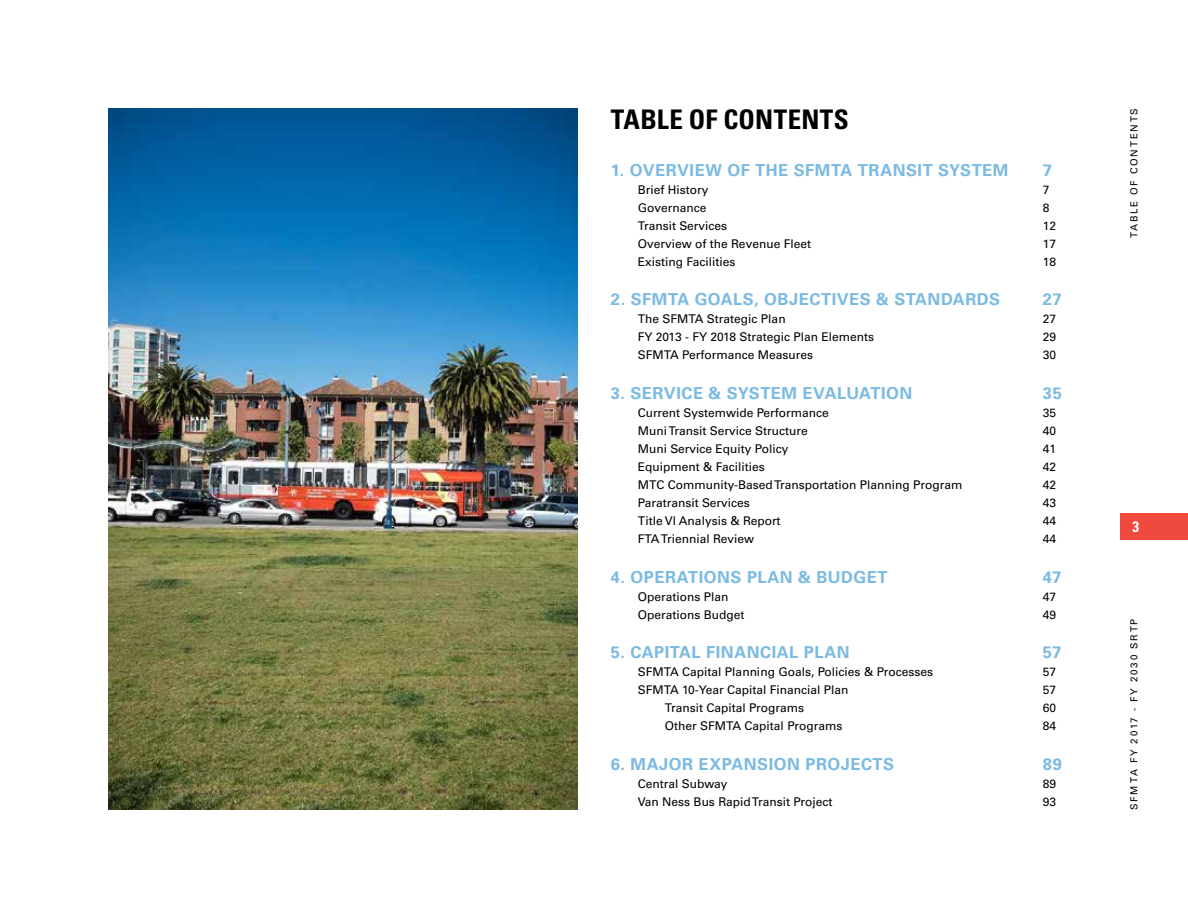
<style>
.page{position:relative;width:1188px;height:918px;background:#fff}
.page>*{position:absolute;margin:0;border:0;box-sizing:border-box;transform-origin:0 0}
.t1{font:700 condensed 27px "Univers";letter-spacing:.015em;color:#000}
.t2{font:700 16.5px "Univers";letter-spacing:.03em;color:#7bbae2}
.t3{font:700 condensed 15px "Univers";color:#fff}
.t4{font:12px "Univers";color:#000}
.t5{font:9.75px "Univers";letter-spacing:.185em;color:#000}
</style>
<div class="page">
<div style="left:1120px;top:513px;width:68px;height:27px;background:#f0493e"></div>
<img style="left:108px;top:108px;width:469px;height:702px">
<h1 class="t1" style="left:611px;top:103px;width:240px">TABLE OF CONTENTS</h1>
<h2 class="t2" style="left:611px;top:160px;width:399px">1. OVERVIEW OF THE SFMTA TRANSIT SYSTEM</h2>
<h2 class="t2" style="left:1043px;top:160px;width:11px">7</h2>
<p class="t4" style="left:638px;top:182px;width:72px">Brief History</p>
<p class="t4" style="left:1043px;top:182px;width:8px">7</p>
<p class="t4" style="left:638px;top:200px;width:70px">Governance</p>
<p class="t4" style="left:1043px;top:200px;width:8px">8</p>
<p class="t4" style="left:638px;top:218px;width:91px">Transit Services</p>
<p class="t4" style="left:1043px;top:218px;width:15px">12</p>
<p class="t4" style="left:638px;top:236px;width:175px">Overview of the Revenue Fleet</p>
<p class="t4" style="left:1043px;top:236px;width:15px">17</p>
<p class="t4" style="left:638px;top:254px;width:99px">Existing Facilities</p>
<p class="t4" style="left:1043px;top:254px;width:15px">18</p>
<h2 class="t2" style="left:611px;top:290px;width:391px">2. SFMTA GOALS, OBJECTIVES &amp; STANDARDS</h2>
<h2 class="t2" style="left:1043px;top:290px;width:20px">27</h2>
<p class="t4" style="left:638px;top:312px;width:149px">The SFMTA Strategic Plan</p>
<p class="t4" style="left:1043px;top:312px;width:15px">27</p>
<p class="t4" style="left:638px;top:330px;width:238px">FY 2013 - FY 2018 Strategic Plan Elements</p>
<p class="t4" style="left:1043px;top:330px;width:15px">29</p>
<p class="t4" style="left:638px;top:348px;width:177px">SFMTA Performance Measures</p>
<p class="t4" style="left:1043px;top:348px;width:15px">30</p>
<h2 class="t2" style="left:611px;top:384px;width:303px">3. SERVICE &amp; SYSTEM EVALUATION</h2>
<h2 class="t2" style="left:1043px;top:384px;width:21px">35</h2>
<p class="t4" style="left:638px;top:406px;width:193px">Current Systemwide Performance</p>
<p class="t4" style="left:1043px;top:406px;width:15px">35</p>
<p class="t4" style="left:638px;top:424px;width:171px">Muni Transit Service Structure</p>
<p class="t4" style="left:1043px;top:424px;width:15px">40</p>
<p class="t4" style="left:638px;top:442px;width:152px">Muni Service Equity Policy</p>
<p class="t4" style="left:1043px;top:442px;width:15px">41</p>
<p class="t4" style="left:638px;top:460px;width:129px">Equipment &amp; Facilities</p>
<p class="t4" style="left:1043px;top:460px;width:15px">42</p>
<p class="t4" style="left:638px;top:478px;width:326px">MTC Community-Based Transportation Planning Program</p>
<p class="t4" style="left:1043px;top:478px;width:15px">42</p>
<p class="t4" style="left:638px;top:496px;width:114px">Paratransit Services</p>
<p class="t4" style="left:1043px;top:496px;width:15px">43</p>
<p class="t4" style="left:638px;top:514px;width:144px">Title VI Analysis &amp; Report</p>
<p class="t4" style="left:1043px;top:514px;width:15px">44</p>
<p class="t4" style="left:638px;top:532px;width:118px">FTA Triennial Review</p>
<p class="t4" style="left:1043px;top:532px;width:15px">44</p>
<h2 class="t2" style="left:611px;top:567px;width:278px">4. OPERATIONS PLAN &amp; BUDGET</h2>
<h2 class="t2" style="left:1043px;top:567px;width:20px">47</h2>
<p class="t4" style="left:638px;top:589px;width:92px">Operations Plan</p>
<p class="t4" style="left:1043px;top:589px;width:15px">47</p>
<p class="t4" style="left:638px;top:607px;width:108px">Operations Budget</p>
<p class="t4" style="left:1043px;top:607px;width:15px">49</p>
<h2 class="t2" style="left:611px;top:643px;width:240px">5. CAPITAL FINANCIAL PLAN</h2>
<h2 class="t2" style="left:1043px;top:643px;width:20px">57</h2>
<p class="t4" style="left:638px;top:665px;width:297px">SFMTA Capital Planning Goals, Policies &amp; Processes</p>
<p class="t4" style="left:1043px;top:665px;width:15px">57</p>
<p class="t4" style="left:638px;top:683px;width:212px">SFMTA 10-Year Capital Financial Plan</p>
<p class="t4" style="left:1043px;top:683px;width:15px">57</p>
<p class="t4" style="left:665px;top:701px;width:141px">Transit Capital Programs</p>
<p class="t4" style="left:1043px;top:701px;width:15px">60</p>
<p class="t4" style="left:665px;top:719px;width:179px">Other SFMTA Capital Programs</p>
<p class="t4" style="left:1043px;top:719px;width:15px">84</p>
<h2 class="t2" style="left:611px;top:754px;width:285px">6. MAJOR EXPANSION PROJECTS</h2>
<h2 class="t2" style="left:1043px;top:754px;width:21px">89</h2>
<p class="t4" style="left:638px;top:776px;width:91px">Central Subway</p>
<p class="t4" style="left:1043px;top:776px;width:15px">89</p>
<p class="t4" style="left:638px;top:794px;width:196px">Van Ness Bus Rapid Transit Project</p>
<p class="t4" style="left:1043px;top:794px;width:15px">93</p>
<p class="t5" style="left:1128px;top:238px;width:132px;rotate:-90deg">TABLE OF CONTENTS</p>
<p class="t3" style="left:1133px;top:518px;width:8px">3</p>
<p class="t5" style="left:1128px;top:810px;width:193px;rotate:-90deg">SFMTA FY 2017 - FY 2030 SRTP</p>
</div>
